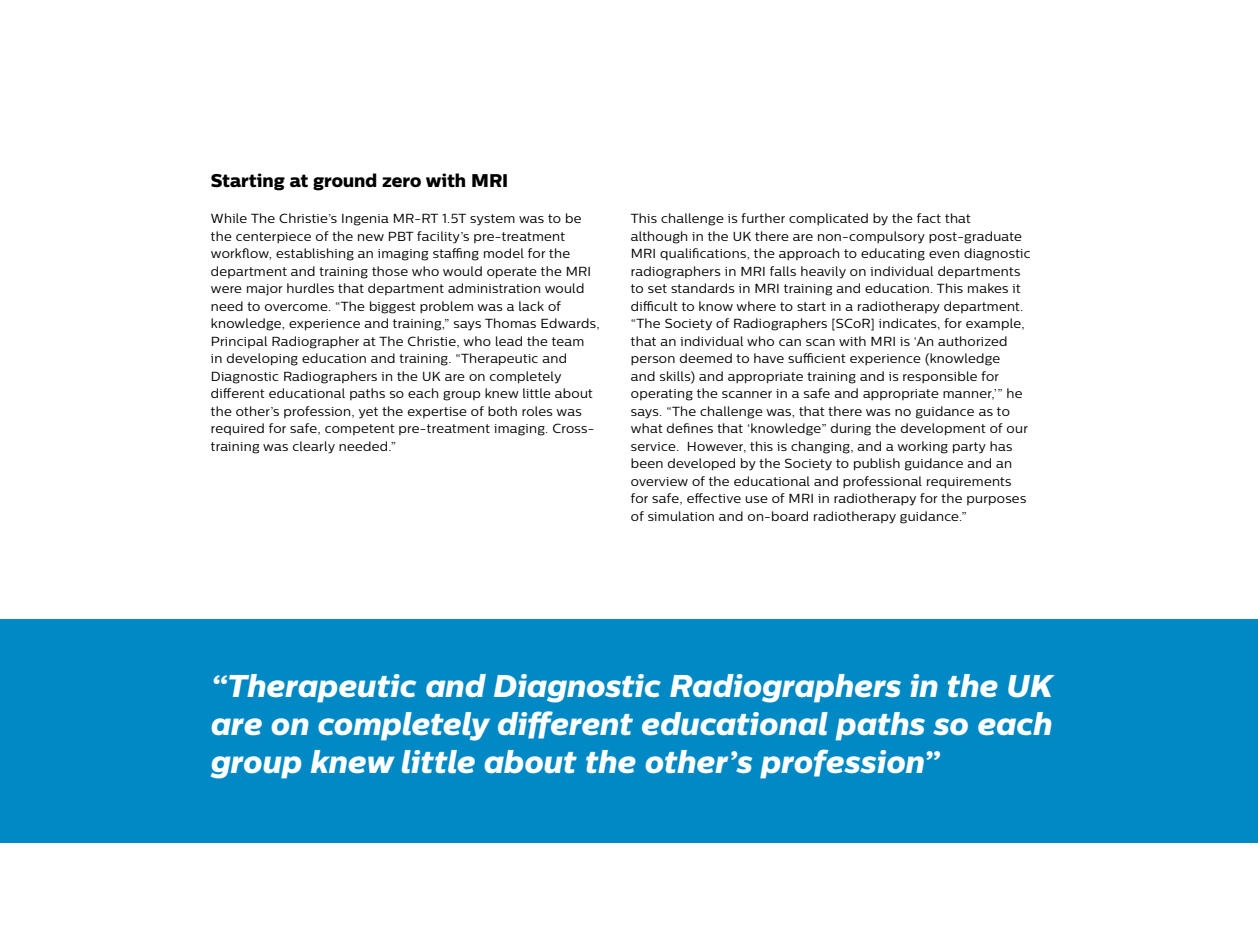
<style>
.page{position:relative;width:1258px;height:945px;background:#fff}
.page>*{position:absolute;margin:0;border:0;box-sizing:border-box;transform-origin:0 0}
.t1{font:italic 31.5px/37.8px "Centrale Sans X Bold";color:#fff;text-align:justify}
.t2{font:18.38px "Centrale Sans X Bold";color:#000}
.t3{font:13.12px/17.5px "Centrale Sans";letter-spacing:.02em;color:#000}
</style>
<div class="page">
<div style="left:0;top:619px;width:1258px;height:223px;background:#0089c4"></div>
<h2 class="t2" style="left:211px;top:169px;width:299px">Starting at ground zero with MRI</h2>
<p class="t3" style="left:211px;top:210px;width:390px">While The Christie’s Ingenia MR-RT 1.5T system was to be the centerpiece of the new PBT facility’s pre-treatment workflow, establishing an imaging staffing model for the department and training those who would operate the MRI were major hurdles that department administration would need to overcome. “The biggest problem was a lack of knowledge, experience and training,” says Thomas Edwards, Principal Radiographer at The Christie, who lead the team<br>in developing education and training. “Therapeutic and Diagnostic Radiographers in the UK are on completely different educational paths so each group knew little about the other’s profession, yet the expertise of both roles was required for safe, competent pre-treatment imaging. Cross&shy;training was clearly needed.”</p>
<p class="t3" style="left:631px;top:210px;width:401px">This challenge is further complicated by the fact that although in the UK there are non-compulsory post-graduate MRI qualifications, the approach to educating even diagnostic radiographers in MRI falls heavily on individual departments to set standards in MRI training and education. This makes it difficult to know where to start in a radiotherapy department. “The Society of Radiographers [SCoR] indicates, for example, that an individual who can scan with MRI is ‘An authorized person deemed to have sufficient experience (knowledge<br>and skills) and appropriate training and is responsible for operating the scanner in a safe and appropriate manner,’” he says. “The challenge was, that there was no guidance as to what defines that ‘knowledge” during the development of our service. However, this is changing, and a working party has been developed by the Society to publish guidance and an overview of the educational and professional requirements for safe, effective use of MRI in radiotherapy for the purposes of simulation and on-board radiotherapy guidance.”</p>
<h1 class="t1" style="left:211px;top:666px;width:844px">“Therapeutic and Diagnostic Radiographers in the UK are on completely different educational paths so each group knew little about the other’s profession”</h1>
</div>
